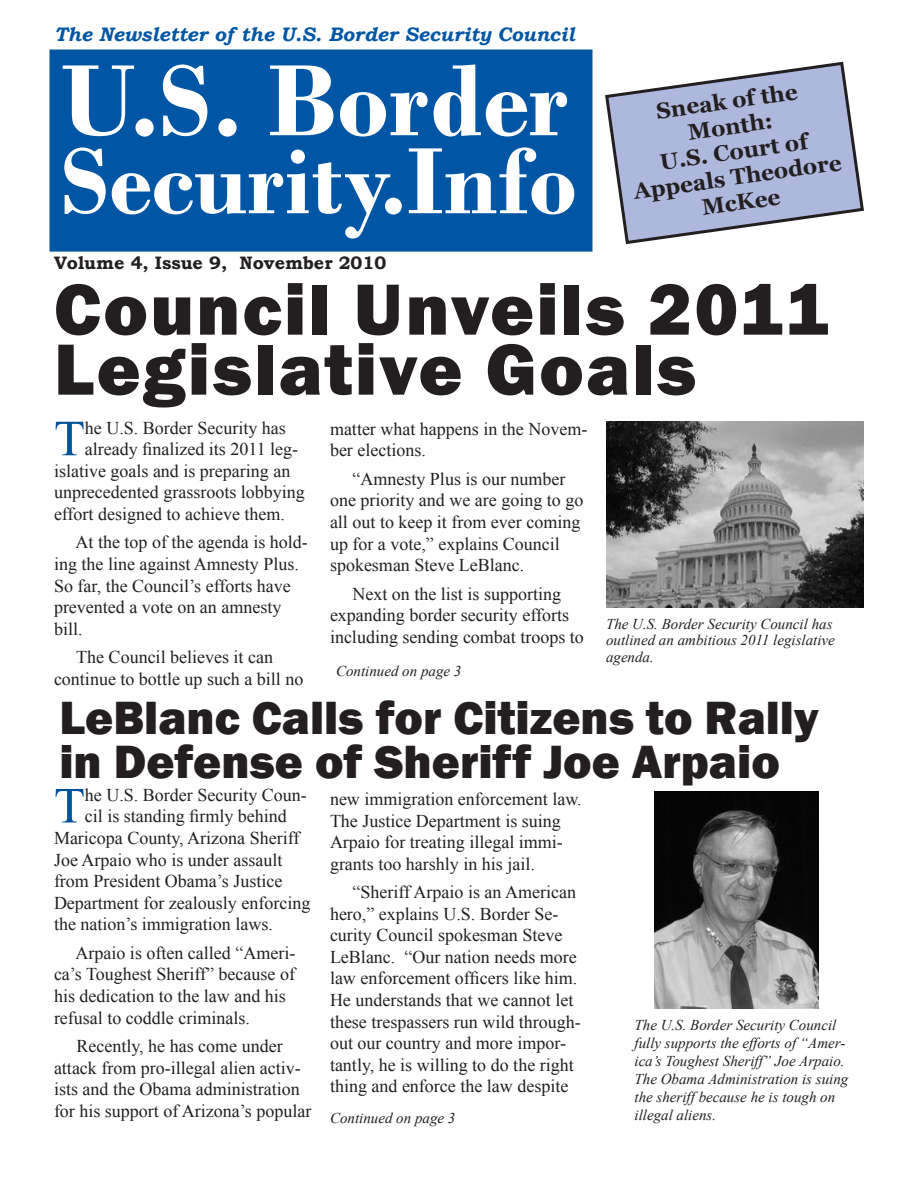
<style>
.page{position:relative;width:918px;height:1188px;background:#fff}
.page>*{position:absolute;margin:0;border:0;box-sizing:border-box;transform-origin:0 0}
.t1{font:700 106.5px "Bodoni";color:#fff}
.t2{font:700 99px "Bodoni";color:#fff}
.t3{font:800 75px/60px "Franklin Gothic";letter-spacing:.03em;color:#231f20}
.t4{font:50.55px "Times New Roman";color:#01529a}
.t5{font:800 48px/43.5px "Franklin Gothic";color:#231f20}
.t6{font:700 22.5px/25.5px "Georgia";color:#231f20;text-align:center}
.t7{font:italic 700 19.5px "Bookman Old Style";color:#0155a5}
.t8{font:18px/21.6px "Times New Roman";color:#231f20}
.t9{font:700 18px "Bookman Old Style";color:#231f20}
.t10{font:italic 15px/18px "Times New Roman";color:#231f20}
</style>
<div class="page">
<div style="left:49px;top:49px;width:544px;height:203px;background:#0155a5"></div>
<svg style="left:605px;top:61px;width:259px;height:184px"></svg>
<img style="left:655px;top:791px;width:164px;height:218px">
<img style="left:606px;top:421px;width:258px;height:186px">
<p class="t7" style="left:54px;top:20px;width:523px">The Newsletter of the U.S. Border Security Council</p>
<p class="t1" style="left:61px;top:38px;width:509px">U.S. Border</p>
<p class="t2" style="left:61px;top:122px;width:518px">Security.Info</p>
<p class="t6" style="left:655px;top:98px;width:144px;rotate:-8deg">Sneak of the<br>Month:</p>
<p class="t6" style="left:628px;top:154px;width:211px;rotate:-8deg">U.S. Court of<br>Appeals Theodore<br>McKee</p>
<p class="t9" style="left:54px;top:250px;width:334px">Volume 4, Issue 9, November 2010</p>
<p class="t3" style="left:54px;top:279px;width:776px">Council Unveils 2011<br>Legislative Goals</p>
<p class="t4" style="left:54px;top:404px;width:32px">T</p>
<p class="t8" style="left:85px;top:417px;width:202px">he U.S. Border Security has</p>
<p class="t8" style="left:85px;top:438px;width:215px">already finalized its 2011 leg-</p>
<p class="t8" style="left:54px;top:460px;width:238px">islative goals and is preparing an</p>
<p class="t8" style="left:54px;top:481px;width:252px">unprecedented grassroots lobbying</p>
<p class="t8" style="left:54px;top:503px;width:233px">effort designed to achieve them.</p>
<p class="t8" style="left:54px;top:531px;width:255px;text-indent:22px">At the top of the agenda is hold&shy;ing the line against Amnesty Plus.<br>So far, the Council’s efforts have prevented a vote on an amnesty bill.</p>
<p class="t8" style="left:54px;top:646px;width:251px;text-align:center">The Council believes it can continue to bottle up such a bill no</p>
<p class="t8" style="left:330px;top:418px;width:259px">matter what happens in the Novem&shy;ber elections.</p>
<p class="t8" style="left:330px;top:468px;width:255px;text-indent:22px">“Amnesty Plus is our number one priority and we are going to go all out to keep it from ever coming up for a vote,” explains Council spokesman Steve LeBlanc.</p>
<p class="t8" style="left:330px;top:582px;width:255px;text-indent:22px">Next on the list is supporting expanding border security efforts including sending combat troops to</p>
<p class="t10" style="left:336px;top:662px;width:127px">Continued on page 3</p>
<p class="t10" style="left:606px;top:615px;width:230px;line-height:16.5px">The U.S. Border Security Council has outlined an ambitious 2011 legislative agenda.</p>
<p class="t5" style="left:59px;top:696px;width:761px">LeBlanc Calls for Citizens to Rally in Defense of Sheriff Joe Arpaio</p>
<p class="t4" style="left:54px;top:772px;width:32px">T</p>
<p class="t8" style="left:85px;top:784px;width:223px">he U.S. Border Security Coun-</p>
<p class="t8" style="left:85px;top:805px;width:204px">cil is standing firmly behind</p>
<p class="t8" style="left:54px;top:827px;width:247px">Maricopa County, Arizona Sheriff</p>
<p class="t8" style="left:54px;top:849px;width:230px">Joe Arpaio who is under assault</p>
<p class="t8" style="left:54px;top:870px;width:230px">from President Obama’s Justice</p>
<p class="t8" style="left:54px;top:892px;width:258px">Department for zealously enforcing</p>
<p class="t8" style="left:54px;top:913px;width:220px">the nation’s immigration laws.</p>
<p class="t8" style="left:54px;top:942px;width:243px;text-indent:22px">Arpaio is often called “Ameri&shy;ca’s Toughest Sheriff” because of his dedication to the law and his refusal to coddle criminals.</p>
<p class="t8" style="left:54px;top:1035px;width:259px;text-indent:22px">Recently, he has come under attack from pro-illegal alien activ&shy;ists and the Obama administration for his support of Arizona’s popular</p>
<p class="t8" style="left:330px;top:788px;width:253px">new immigration enforcement law.<br>The Justice Department is suing<br>Arpaio for treating illegal immi&shy;grants too harshly in his jail.</p>
<p class="t8" style="left:330px;top:881px;width:252px;text-indent:22px">“Sheriff Arpaio is an American hero,” explains U.S. Border Se&shy;curity Council spokesman Steve LeBlanc. “Our nation needs more law enforcement officers like him.<br>He understands that we cannot let these trespassers run wild through&shy;out our country and more impor&shy;tantly, he is willing to do the right thing and enforce the law despite</p>
<p class="t10" style="left:330px;top:1108px;width:127px">Continued on page 3</p>
<p class="t10" style="left:634px;top:1015px;width:215px">The U.S. Border Security Council fully supports the efforts of “Amer&shy;ica’s Toughest Sheriff” Joe Arpaio.<br>The Obama Administration is suing the sheriff because he is tough on illegal aliens.</p>
</div>
